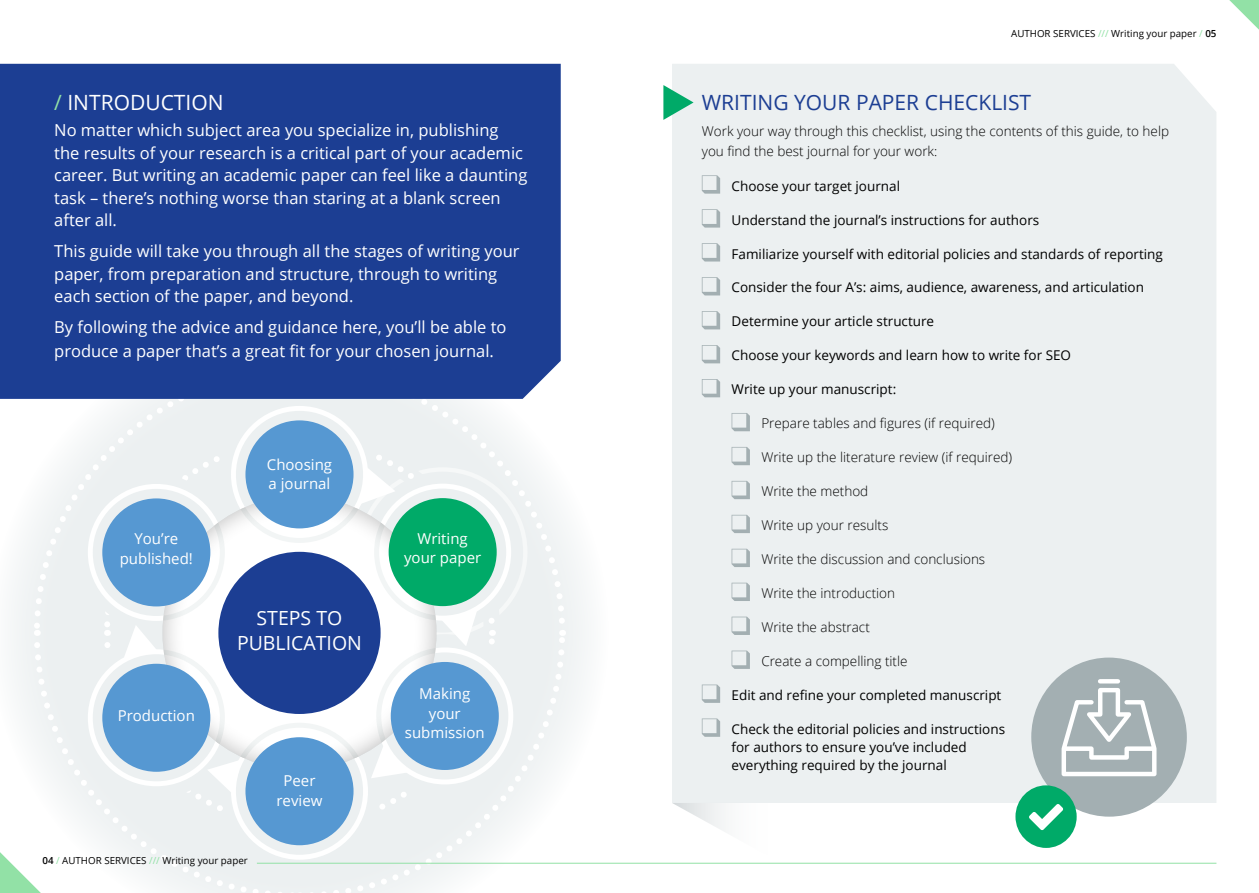
<style>
.page{position:relative;width:1259px;height:893px;background:#fff}
.page>*{position:absolute;margin:0;border:0;box-sizing:border-box;transform-origin:0 0}
.t1{font:21px "Open Sans";color:#1c3e93}
.t2{font:21px "Open Sans";color:#fff}
.t3{font:19.5px/25.3px "Open Sans";color:#fff;text-align:center}
.t4{font:16.5px/22.5px "Open Sans";color:#fff}
.t5{font:15px/19.5px "Open Sans";color:#fff;text-align:center}
.t6{font:13.5px/18px "Open Sans";color:#000}
.t7{font:300 13.5px/19.5px "Open Sans";color:#000}
.t8{font:9.75px "Open Sans";color:#000}
.s1{color:#92e1a6}
.s2{font-weight:600}
</style>
<div class="page">
<svg style="left:13px;top:537px;width:595px;height:356px"></svg>
<svg style="left:305px;top:633px;width:263px;height:260px"></svg>
<svg style="left:322px;top:399px;width:246px;height:228px"></svg>
<svg style="left:31px;top:399px;width:245px;height:234px"></svg>
<svg style="left:31px;top:639px;width:268px;height:254px"></svg>
<div style="left:365px;top:475px;width:155px;height:154px;border:22px solid #ecf0f1;border-radius:50%"></div>
<svg style="left:1229px;top:0;width:30px;height:30px"></svg>
<svg style="left:0;top:852px;width:41px;height:41px"></svg>
<div style="left:672px;top:64px;width:544px;height:739px;background:#ecf0f1"></div>
<svg style="left:702px;top:175px;width:18px;height:19px"></svg>
<svg style="left:702px;top:209px;width:18px;height:19px"></svg>
<svg style="left:702px;top:243px;width:18px;height:19px"></svg>
<svg style="left:702px;top:277px;width:18px;height:18px"></svg>
<svg style="left:702px;top:311px;width:18px;height:18px"></svg>
<svg style="left:702px;top:345px;width:18px;height:18px"></svg>
<svg style="left:702px;top:379px;width:18px;height:18px"></svg>
<svg style="left:731px;top:413px;width:19px;height:18px"></svg>
<svg style="left:731px;top:447px;width:19px;height:18px"></svg>
<svg style="left:731px;top:481px;width:19px;height:18px"></svg>
<svg style="left:731px;top:515px;width:19px;height:18px"></svg>
<svg style="left:731px;top:549px;width:19px;height:18px"></svg>
<svg style="left:731px;top:583px;width:19px;height:18px"></svg>
<svg style="left:731px;top:617px;width:19px;height:18px"></svg>
<svg style="left:731px;top:651px;width:19px;height:18px"></svg>
<svg style="left:702px;top:684px;width:18px;height:19px"></svg>
<svg style="left:702px;top:718px;width:18px;height:19px"></svg>
<div style="left:1031px;top:658px;width:156px;height:159px;background:#a3afb2;border-radius:50%"></div>
<svg style="left:1061px;top:679px;width:95px;height:97px"></svg>
<div style="left:1015px;top:785px;width:61px;height:63px;background:#00aa68;border-radius:50%"></div>
<svg style="left:1029px;top:804px;width:34px;height:26px"></svg>
<svg style="left:663px;top:85px;width:30px;height:35px"></svg>
<svg style="left:672px;top:803px;width:199px;height:60px"></svg>
<div style="left:221px;top:396px;width:156px;height:156px;border:24px solid #ecf0f1;border-radius:50%"></div>
<div style="left:363px;top:634px;width:163px;height:164px;border:32px solid #ecf0f1;border-radius:50%"></div>
<div style="left:221px;top:713px;width:156px;height:156px;border:24px solid #ecf0f1;border-radius:50%"></div>
<div style="left:78px;top:474px;width:156px;height:156px;border:24px solid #ecf0f1;border-radius:50%"></div>
<div style="left:76px;top:637px;width:161px;height:161px;border:28px solid #ecf0f1;border-radius:50%"></div>
<svg style="left:233px;top:725px;width:132px;height:132px"></svg>
<svg style="left:379px;top:650px;width:132px;height:132px"></svg>
<svg style="left:233px;top:408px;width:132px;height:132px"></svg>
<svg style="left:90px;top:486px;width:132px;height:132px"></svg>
<svg style="left:90px;top:652px;width:132px;height:132px"></svg>
<div style="left:0;top:64px;width:561px;height:335px;background:#1c3e93"></div>
<hr style="left:257px;top:863px;width:959px;height:1px;background:#92e1a6">
<svg style="left:377px;top:486px;width:132px;height:132px"></svg>
<svg style="left:101px;top:434px;width:397px;height:397px"></svg>
<div style="left:150px;top:485px;width:301px;height:285px;background:#000;opacity:.3"></div>
<div style="left:245px;top:420px;width:108px;height:108px;background:#5698d2;border-radius:50%"></div>
<div style="left:102px;top:498px;width:108px;height:108px;background:#5698d2;border-radius:50%"></div>
<div style="left:102px;top:664px;width:108px;height:108px;background:#5698d2;border-radius:50%"></div>
<div style="left:245px;top:737px;width:108px;height:108px;background:#5698d2;border-radius:50%"></div>
<div style="left:391px;top:662px;width:108px;height:108px;background:#5698d2;border-radius:50%"></div>
<div style="left:218px;top:552px;width:162px;height:162px;background:#1c3e93;border-radius:50%"></div>
<div style="left:389px;top:498px;width:108px;height:108px;background:#00aa68;border-radius:50%"></div>
<p class="t2" style="left:54px;top:88px;width:171px"><span class="s1">/</span> INTRODUCTION</p>
<p class="t4" style="left:54px;top:119px;width:475px">No matter which subject area you specialize in, publishing the results of your research is a critical part of your academic career. But writing an academic paper can feel like a daunting task – there’s nothing worse than staring at a blank screen after all.</p>
<p class="t4" style="left:54px;top:240px;width:467px">This guide will take you through all the stages of writing your paper, from preparation and structure, through to writing each section of the paper, and beyond.</p>
<p class="t4" style="left:54px;top:315px;width:454px;line-height:24px">By following the advice and guidance here, you’ll be able to produce a paper that’s a great fit for your chosen journal.</p>
<p class="t5" style="left:120px;top:528px;width:75px">You’re published!</p>
<p class="t5" style="left:118px;top:706px;width:79px">Production</p>
<p class="t5" style="left:267px;top:454px;width:67px;text-align:left">Choosing a journal</p>
<p class="t3" style="left:237px;top:605px;width:126px">STEPS TO<br>PUBLICATION</p>
<p class="t5" style="left:276px;top:771px;width:47px">Peer review</p>
<p class="t8" style="left:43px;top:853px;width:207px"><span class="s2">04</span> <span class="s1">/</span> AUTHOR SERVICES <span class="s1">///</span> Writing your paper</p>
<p class="t5" style="left:404px;top:528px;width:79px">Writing your paper</p>
<p class="t5" style="left:405px;top:684px;width:81px">Making your submission</p>
<p class="t8" style="left:1011px;top:27px;width:207px">AUTHOR SERVICES <span class="s1">///</span> Writing your paper <span class="s1">/</span> <span class="s2">05</span></p>
<p class="t1" style="left:702px;top:88px;width:331px">WRITING YOUR PAPER CHECKLIST</p>
<p class="t7" style="left:702px;top:121px;width:469px">Work your way through this checklist, using the contents of this guide, to help you find the best journal for your work:</p>
<p class="t6" style="left:731px;top:176px;width:170px">Choose your target journal</p>
<p class="t6" style="left:731px;top:210px;width:309px">Understand the journal’s instructions for authors</p>
<p class="t6" style="left:731px;top:244px;width:433px">Familiarize yourself with editorial policies and standards of reporting</p>
<p class="t6" style="left:731px;top:278px;width:414px">Consider the four A’s: aims, audience, awareness, and articulation</p>
<p class="t6" style="left:731px;top:312px;width:204px">Determine your article structure</p>
<p class="t6" style="left:731px;top:346px;width:341px">Choose your keywords and learn how to write for SEO</p>
<p class="t6" style="left:731px;top:380px;width:166px">Write up your manuscript:</p>
<p class="t7" style="left:761px;top:413px;width:235px">Prepare tables and figures (if required)</p>
<p class="t7" style="left:761px;top:447px;width:252px">Write up the literature review (if required)</p>
<p class="t7" style="left:761px;top:481px;width:108px">Write the method</p>
<p class="t7" style="left:761px;top:515px;width:128px">Write up your results</p>
<p class="t7" style="left:761px;top:549px;width:225px">Write the discussion and conclusions</p>
<p class="t7" style="left:761px;top:583px;width:135px">Write the introduction</p>
<p class="t7" style="left:761px;top:617px;width:110px">Write the abstract</p>
<p class="t7" style="left:761px;top:651px;width:148px">Create a compelling title</p>
<p class="t6" style="left:731px;top:686px;width:271px">Edit and refine your completed manuscript</p>
<p class="t6" style="left:731px;top:719px;width:275px">Check the editorial policies and instructions for authors to ensure you’ve included everything required by the journal</p>
</div>
